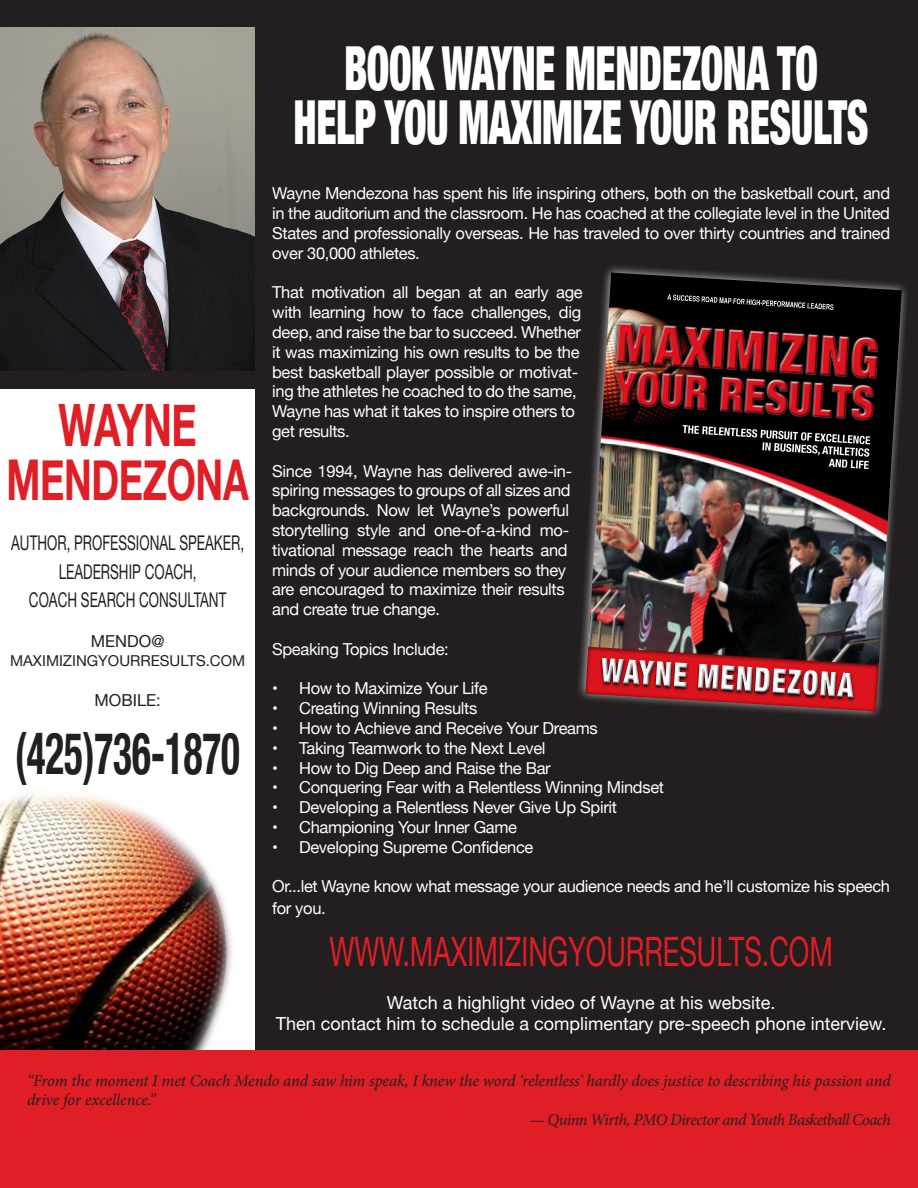
<style>
.page{position:relative;width:918px;height:1188px;background:#fff}
.page>*{position:absolute;margin:0;border:0;box-sizing:border-box;transform-origin:0 0}
.t1{font:900 condensed 60.75px "Helvetica Neue";letter-spacing:-.01em;color:#fff;scale:.67 1}
.t2{font:700 condensed 58.5px "Helvetica Neue";color:#231f20;scale:.67 1}
.t3{font:700 58.5px "Helvetica Neue";letter-spacing:-.02em;color:#e01e25;scale:.67 1}
.t4{font:700 56.25px "Helvetica Neue";letter-spacing:-.01em;color:#e01e25;scale:.67 1}
.t5{font:40.5px "Helvetica Neue";color:#e01e25;scale:.67 1}
.t6{font:20.25px/28.5px "Helvetica Neue";color:#231f20;text-align:center;scale:.67 1}
.t7{font:18px "Helvetica Neue";color:#fff}
.t8{font:16.5px/19.8px "Helvetica Neue";letter-spacing:-.02em;color:#fff}
.t9{font:italic 16.5px/19.8px "Minion Pro";letter-spacing:-.01em;color:#231f20}
.t10{font:italic 16.5px "Minion Pro";letter-spacing:-.04em;color:#231f20}
.t11{font:16.5px "Helvetica Neue";color:#231f20}
.t12{font:15px "Helvetica Neue";color:#231f20}
</style>
<div class="page">
<img style="left:0;top:793px;width:232px;height:257px">
<div style="left:1px;top:1px;width:916px;height:388px;background:#231f20"></div>
<div style="left:0;top:1050px;width:917px;height:137px;background:#e01e25"></div>
<img style="left:0;top:27px;width:255px;height:344px">
<div style="left:255px;top:0;width:662px;height:1050px;background:#231f20"></div>
<svg style="left:579px;top:266px;width:328px;height:451px"></svg>
<img style="left:585px;top:273px;width:317px;height:439px">
<p class="t1" style="left:344px;top:19px;width:709px">BOOK WAYNE MENDEZONA TO</p>
<p class="t1" style="left:294px;top:73px;width:860px">HELP YOU MAXIMIZE YOUR RESULTS</p>
<p class="t8" style="left:272px;top:184px;width:620px;text-align:justify">Wayne Mendezona has spent his life inspiring others, both on the basketball court, and in the auditorium and the classroom. He has coached at the collegiate level in the United States and professionally overseas. He has traveled to over thirty countries and trained over 30,000 athletes.</p>
<p class="t8" style="left:272px;top:283px;width:312px">That motivation all began at an early age with learning how to face challenges, dig deep, and raise the bar to succeed. Whether it was maximizing his own results to be the best basketball player possible or motivat&shy;ing the athletes he coached to do the same, Wayne has what it takes to inspire others to get results.</p>
<p class="t8" style="left:272px;top:462px;width:302px">Since 1994, Wayne has delivered awe-in&shy;spiring messages to groups of all sizes and backgrounds. Now let Wayne’s powerful storytelling style and one-of-a-kind mo&shy;tivational message reach the hearts and minds of your audience members so they are encouraged to maximize their results and create true change.</p>
<p class="t8" style="left:272px;top:640px;width:178px">Speaking Topics Include:</p>
<p class="t8" style="left:272px;top:679px;width:217px">• How to Maximize Your Life</p>
<p class="t8" style="left:272px;top:699px;width:207px">• Creating Winning Results</p>
<p class="t8" style="left:272px;top:719px;width:327px">• How to Achieve and Receive Your Dreams</p>
<p class="t8" style="left:272px;top:739px;width:275px">• Taking Teamwork to the Next Level</p>
<p class="t8" style="left:272px;top:759px;width:280px">• How to Dig Deep and Raise the Bar</p>
<p class="t8" style="left:272px;top:778px;width:393px">• Conquering Fear with a Relentless Winning Mindset</p>
<p class="t8" style="left:272px;top:798px;width:346px">• Developing a Relentless Never Give Up Spirit</p>
<p class="t8" style="left:272px;top:818px;width:246px">• Championing Your Inner Game</p>
<p class="t8" style="left:272px;top:838px;width:263px">• Developing Supreme Confidence</p>
<p class="t8" style="left:272px;top:877px;width:619px;line-height:21.6px">Or...let Wayne know what message your audience needs and he’ll customize his speech for you.</p>
<p class="t5" style="left:329px;top:922px;width:753px">WWW.MAXIMIZINGYOURRESULTS.COM</p>
<p class="t7" style="left:387px;top:989px;width:390px">Watch a highlight video of Wayne at his website.</p>
<p class="t7" style="left:276px;top:1011px;width:612px">Then contact him to schedule a complimentary pre-speech phone interview.</p>
<p class="t9" style="left:27px;top:1070px;width:865px">“From the moment I met Coach Mendo and saw him speak, I knew the word ‘relentless’ hardly does justice to describing his passion and drive for excellence.”</p>
<p class="t10" style="left:530px;top:1109px;width:363px">— Quinn Wirth, PMO Director and Youth Basketball Coach</p>
<p class="t3" style="left:59px;top:379px;width:208px">WAYNE</p>
<p class="t4" style="left:7px;top:436px;width:363px">MENDEZONA</p>
<p class="t6" style="left:11px;top:530px;width:349px">AUTHOR, PROFESSIONAL SPEAKER,<br>LEADERSHIP COACH,</p>
<p class="t6" style="left:29px;top:587px;width:296px">COACH SEARCH CONSULTANT</p>
<p class="t11" style="left:91px;top:629px;width:75px">MENDO@</p>
<p class="t12" style="left:10px;top:650px;width:237px">MAXIMIZINGYOURRESULTS.COM</p>
<p class="t11" style="left:95px;top:688px;width:68px">MOBILE:</p>
<p class="t2" style="left:15px;top:705px;width:337px">(425)736-1870</p>
</div>
